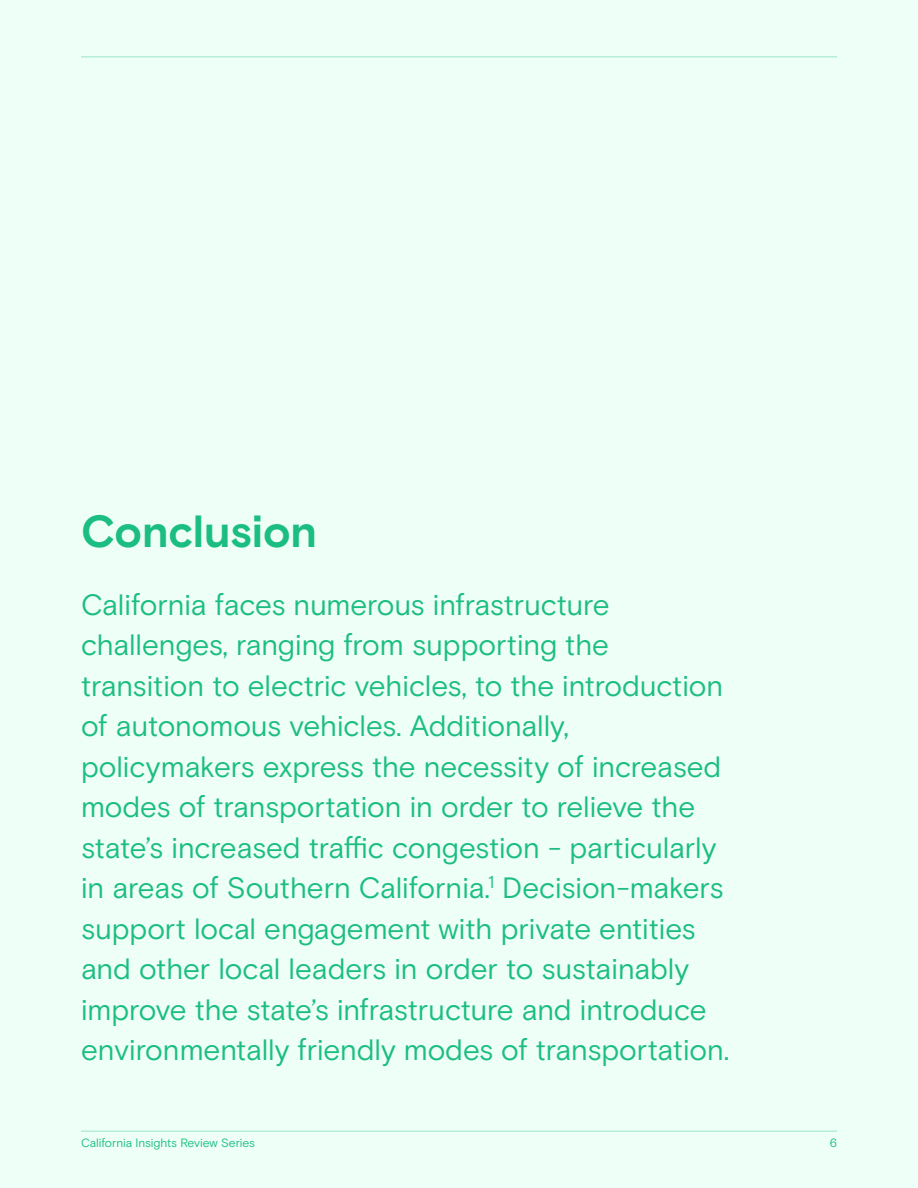
<style>
.page{position:relative;width:918px;height:1188px;background:#edfff6}
.page>*{position:absolute;margin:0;border:0;box-sizing:border-box;transform-origin:0 0}
.Headline{font:700 45px "Basis Grotesque Pro";letter-spacing:-.005em;color:#1cbd83}
.t1{font:29.4px/40.5px "Basis Grotesque Pro Off White";letter-spacing:-.005em;color:#1cbd83}
.t2{font:12px "Basis Grotesque Pro Off White";letter-spacing:-.005em;color:#1cbd83}
</style>
<div class="page">
<hr style="left:81px;top:1131px;width:756px;height:1px;background:#1cbd83">
<hr style="left:81px;top:56px;width:756px;height:1px;background:#1cbd83">
<p class="Headline" style="left:81px;top:505px;width:238px">Conclusion</p>
<p class="t1" style="left:81px;top:585px;width:650px">California faces numerous infrastructure challenges, ranging from supporting the transition to electric vehicles, to the introduction of autonomous vehicles. Additionally, policymakers express the necessity of increased modes of transportation in order to relieve the state’s increased traffic congestion - particularly in areas of Southern California.<sup>1</sup> Decision-makers support local engagement with private entities and other local leaders in order to sustainably improve the state’s infrastructure and introduce environmentally friendly modes of transportation.</p>
<p class="t2" style="left:81px;top:1136px;width:175px">California Insights Review Series</p>
<p class="t2" style="left:830px;top:1136px;width:9px">6</p>
</div>
